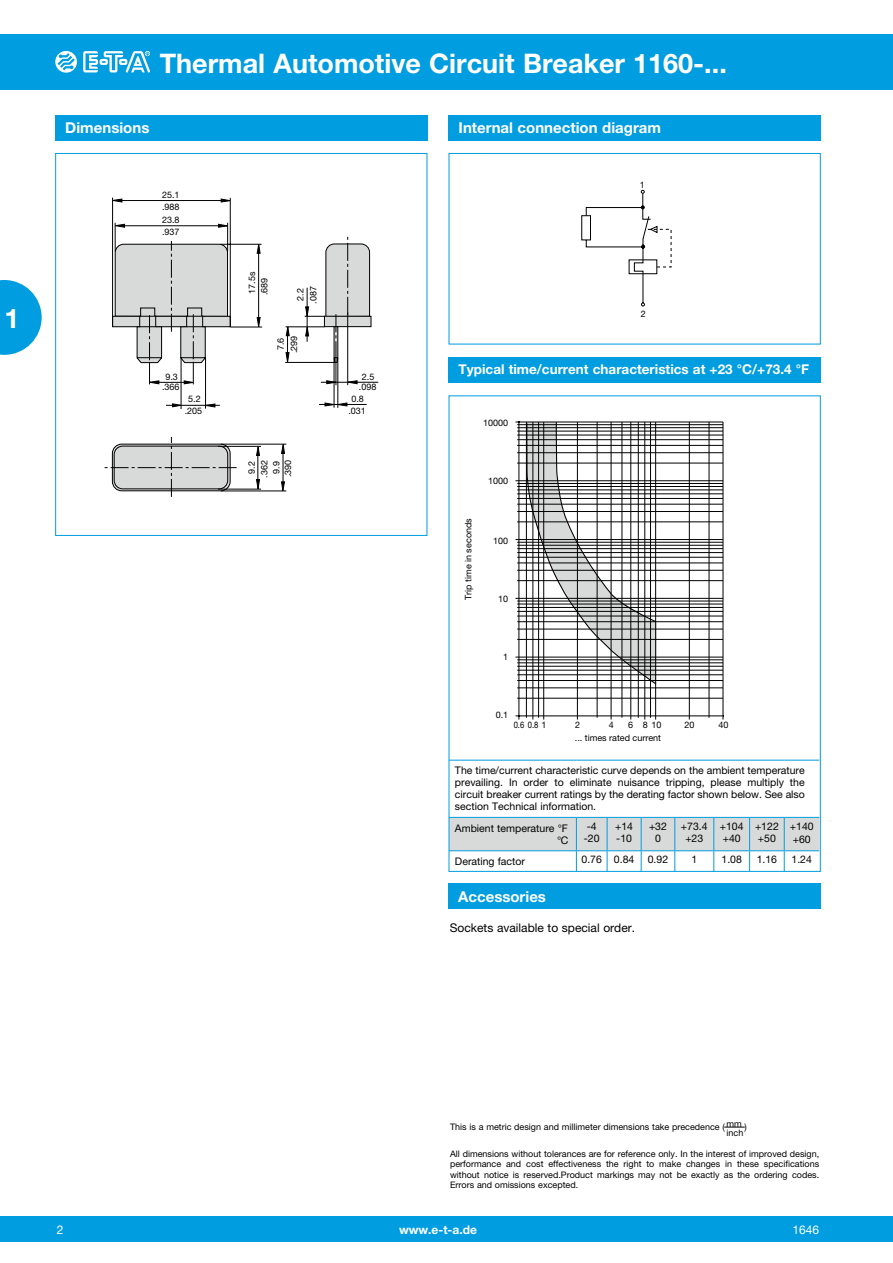
<style>
.page{position:relative;width:893px;height:1263px;background:#fff}
.page>*{position:absolute;margin:0;border:0;box-sizing:border-box;transform-origin:0 0}
.t1{font:700 27px "Helvetica Neue LT";color:#fff}
.t2{font:700 15px "Helvetica Neue LT";color:#fff}
.t3{font:700 13.5px "Helvetica Neue LT";color:#fff}
.t4{font:12px "Helvetica Neue LT";color:#000}
.t5{font:700 12px "Helvetica Neue LT";color:#fff}
.t6{font:12px "Helvetica Neue LT";color:#fff}
.t7{font:10.5px/12px "Helvetica Neue LT";color:#000}
.t8{font:9px/10.5px "Helvetica Neue LT";color:#000;text-align:justify}
.t9{font:9px "Helvetica Neue LT";color:#000;scale:.85 1}
</style>
<div class="page">
<div style="left:0;top:34px;width:893px;height:55px;background:#009de0"></div>
<div style="left:0;top:1216px;width:893px;height:26px;background:#009de0"></div>
<svg style="left:55px;top:51px;width:22px;height:22px"></svg>
<svg style="left:83px;top:51px;width:67px;height:21px"></svg>
<svg style="left:0;top:280px;width:42px;height:75px"></svg>
<hr style="left:449px;top:760px;width:127px;height:1px;background:#009de0">
<hr style="left:576px;top:760px;width:31px;height:1px;background:#009de0">
<hr style="left:607px;top:760px;width:34px;height:1px;background:#009de0">
<hr style="left:641px;top:760px;width:34px;height:1px;background:#009de0">
<hr style="left:675px;top:760px;width:39px;height:1px;background:#009de0">
<hr style="left:714px;top:760px;width:36px;height:1px;background:#009de0">
<hr style="left:750px;top:760px;width:34px;height:1px;background:#009de0">
<hr style="left:784px;top:760px;width:35px;height:1px;background:#009de0">
<svg style="left:451px;top:817px;width:368px;height:53px"></svg>
<hr style="left:515px;top:716px;width:208px;height:1px;background:#000">
<svg style="left:515px;top:422px;width:208px;height:294px"></svg>
<svg style="left:518px;top:421px;width:139px;height:299px"></svg>
<div style="left:324px;top:316px;width:47px;height:11px;border:1px solid #000"></div>
<svg style="left:104px;top:437px;width:133px;height:60px"></svg>
<hr style="left:221px;top:444px;width:65px;height:1px;background:#000">
<hr style="left:218px;top:446px;width:43px;height:1px;background:#000">
<hr style="left:218px;top:489px;width:43px;height:1px;background:#000">
<hr style="left:221px;top:491px;width:65px;height:1px;background:#000">
<div style="left:113px;top:316px;width:117px;height:11px;background:#d8d9d9"></div>
<div style="left:112px;top:316px;width:119px;height:11px;border:1px solid #000"></div>
<hr style="left:181px;top:358px;width:1px;height:51px;background:#000">
<hr style="left:230px;top:198px;width:1px;height:129px;background:#000">
<hr style="left:220px;top:244px;width:42px;height:1px;background:#000">
<hr style="left:230px;top:327px;width:32px;height:1px;background:#000">
<hr style="left:205px;top:358px;width:1px;height:51px;background:#000">
<hr style="left:166px;top:405px;width:54px;height:1px;background:#000">
<hr style="left:112px;top:198px;width:1px;height:129px;background:#000">
<hr style="left:119px;top:200px;width:105px;height:1px;background:#000">
<hr style="left:258px;top:251px;width:1px;height:69px;background:#000">
<hr style="left:347px;top:312px;width:1px;height:73px;background:#000">
<hr style="left:336px;top:350px;width:1px;height:35px;background:#000">
<hr style="left:338px;top:358px;width:1px;height:50px;background:#000">
<hr style="left:334px;top:358px;width:1px;height:50px;background:#000">
<hr style="left:285px;top:362px;width:50px;height:1px;background:#000">
<hr style="left:286px;top:327px;width:39px;height:1px;background:#000">
<hr style="left:319px;top:404px;width:48px;height:1px;background:#000">
<hr style="left:321px;top:382px;width:57px;height:1px;background:#000">
<div style="left:114px;top:446px;width:114px;height:43px;border:1px solid #000;border-radius:9px"></div>
<hr style="left:283px;top:451px;width:1px;height:34px;background:#000">
<hr style="left:258px;top:452px;width:1px;height:31px;background:#000">
<svg style="left:256px;top:446px;width:4px;height:10px"></svg>
<svg style="left:257px;top:244px;width:3px;height:10px"></svg>
<svg style="left:257px;top:317px;width:3px;height:10px"></svg>
<svg style="left:256px;top:479px;width:4px;height:10px"></svg>
<svg style="left:112px;top:199px;width:10px;height:3px"></svg>
<svg style="left:281px;top:482px;width:4px;height:9px"></svg>
<svg style="left:281px;top:444px;width:4px;height:10px"></svg>
<svg style="left:221px;top:199px;width:9px;height:3px"></svg>
<svg style="left:305px;top:236px;width:65px;height:127px"></svg>
<svg style="left:286px;top:327px;width:4px;height:35px"></svg>
<svg style="left:115px;top:223px;width:113px;height:161px"></svg>
<svg style="left:172px;top:403px;width:9px;height:4px"></svg>
<svg style="left:205px;top:404px;width:10px;height:3px"></svg>
<svg style="left:326px;top:380px;width:10px;height:4px"></svg>
<svg style="left:348px;top:380px;width:9px;height:4px"></svg>
<svg style="left:325px;top:403px;width:22px;height:3px"></svg>
<div style="left:55px;top:153px;width:372px;height:383px;border:1px solid #009de0"></div>
<svg style="left:581px;top:190px;width:90px;height:117px"></svg>
<div style="left:449px;top:153px;width:372px;height:191px;border:1px solid #009de0"></div>
<div style="left:55px;top:115px;width:372px;height:25px;background:#009de0"></div>
<div style="left:448px;top:883px;width:372px;height:26px;background:#009de0"></div>
<div style="left:449px;top:115px;width:372px;height:25px;background:#009de0"></div>
<div style="left:449px;top:357px;width:372px;height:26px;background:#009de0"></div>
<svg style="left:724px;top:1127px;width:21px;height:1px"></svg>
<h1 class="t1" style="left:4px;top:302px;width:17px">1</h1>
<h1 class="t1" style="left:160px;top:46px;width:568px">Thermal Automotive Circuit Breaker 1160-...</h1>
<h2 class="t2" style="left:65px;top:119px;width:86px">Dimensions</h2>
<p class="t8" style="left:162px;top:189px;width:19px">25.1</p>
<p class="t8" style="left:162px;top:201px;width:19px">.988</p>
<p class="t8" style="left:162px;top:226px;width:19px">.937</p>
<p class="t8" style="left:162px;top:214px;width:19px">23.8</p>
<p class="t8" style="left:165px;top:372px;width:14px">9.3</p>
<p class="t8" style="left:162px;top:382px;width:19px">.366</p>
<p class="t8" style="left:188px;top:393px;width:14px">5.2</p>
<p class="t8" style="left:185px;top:405px;width:19px">.205</p>
<p class="t8" style="left:247px;top:294px;width:24px;rotate:-90deg">17.5s</p>
<p class="t8" style="left:259px;top:295px;width:19px;rotate:-90deg">.689</p>
<p class="t8" style="left:308px;top:304px;width:19px;rotate:-90deg">.087</p>
<p class="t8" style="left:295px;top:301px;width:14px;rotate:-90deg">2.2</p>
<p class="t8" style="left:289px;top:353px;width:19px;rotate:-90deg">.299</p>
<p class="t8" style="left:275px;top:350px;width:14px;rotate:-90deg">7.6</p>
<p class="t8" style="left:259px;top:478px;width:19px;rotate:-90deg">.362</p>
<p class="t8" style="left:283px;top:477px;width:19px;rotate:-90deg">.390</p>
<p class="t8" style="left:246px;top:474px;width:14px;rotate:-90deg">9.2</p>
<p class="t8" style="left:271px;top:474px;width:14px;rotate:-90deg">9.9</p>
<p class="t8" style="left:362px;top:372px;width:14px">2.5</p>
<p class="t8" style="left:351px;top:393px;width:14px">0.8</p>
<p class="t8" style="left:359px;top:382px;width:19px">.098</p>
<p class="t8" style="left:348px;top:405px;width:19px">.031</p>
<h2 class="t2" style="left:459px;top:119px;width:204px">Internal connection diagram</h2>
<p class="t8" style="left:640px;top:180px;width:7px">1</p>
<p class="t8" style="left:641px;top:308px;width:7px">2</p>
<h3 class="t3" style="left:459px;top:361px;width:352px">Typical time/current characteristics at +23 °C/+73.4 °F</h3>
<p class="t8" style="left:483px;top:418px;width:27px">10000</p>
<p class="t8" style="left:463px;top:600px;width:83px;rotate:-90deg">Trip time in seconds</p>
<p class="t8" style="left:488px;top:476px;width:22px">1000</p>
<p class="t8" style="left:493px;top:535px;width:17px">100</p>
<p class="t8" style="left:498px;top:593px;width:12px">10</p>
<p class="t8" style="left:503px;top:652px;width:7px">1</p>
<p class="t8" style="left:496px;top:709px;width:14px">0.1</p>
<p class="t9" style="left:514px;top:719px;width:40px">0.6 0.8 1</p>
<p class="t8" style="left:575px;top:719px;width:7px">2</p>
<p class="t8" style="left:609px;top:719px;width:7px">4</p>
<p class="t8" style="left:628px;top:719px;width:35px">6 810</p>
<p class="t8" style="left:684px;top:719px;width:11px">20</p>
<p class="t8" style="left:718px;top:719px;width:12px">40</p>
<p class="t8" style="left:575px;top:732px;width:88px">... times rated current</p>
<p class="t7" style="left:455px;top:764px;width:351px;text-align:justify">The time/current characteristic curve depends on the ambient temperature prevailing. In order to eliminate nuisance tripping, please multiply the circuit breaker current ratings by the derating factor shown below. See also section Technical information.</p>
<p class="t7" style="left:455px;top:822px;width:115px;text-align:right">Ambient temperature °F °C</p>
<p class="t7" style="left:584px;top:820px;width:17px">-4 -20</p>
<p class="t7" style="left:615px;top:820px;width:19px">+14 -10</p>
<p class="t7" style="left:649px;top:820px;width:19px;text-align:center">+32<br>0</p>
<p class="t7" style="left:681px;top:820px;width:28px;text-align:center">+73.4 +23</p>
<p class="t7" style="left:720px;top:820px;width:25px">+104 +40</p>
<p class="t7" style="left:755px;top:820px;width:25px">+122 +50</p>
<p class="t7" style="left:790px;top:820px;width:25px;line-height:12.6px">+140 +60</p>
<p class="t7" style="left:455px;top:855px;width:72px">Derating factor</p>
<p class="t7" style="left:582px;top:853px;width:54px">0.76 0.84</p>
<p class="t7" style="left:648px;top:853px;width:22px">0.92</p>
<p class="t7" style="left:691px;top:853px;width:7px">1</p>
<p class="t7" style="left:721px;top:853px;width:22px">1.08</p>
<p class="t7" style="left:757px;top:853px;width:22px">1.16</p>
<p class="t7" style="left:791px;top:853px;width:22px">1.24</p>
<h2 class="t2" style="left:458px;top:887px;width:89px">Accessories</h2>
<h3 class="t4" style="left:450px;top:921px;width:187px">Sockets available to special order.</h3>
<p class="t8" style="left:450px;top:1121px;width:298px">This is a metric design and millimeter dimensions take precedence ( mm )</p>
<p class="t8" style="left:726px;top:1127px;width:18px">inch</p>
<p class="t8" style="left:450px;top:1148px;width:371px">All dimensions without tolerances are for reference only. In the interest of improved design, performance and cost effectiveness the right to make changes in these specifications without notice is reserved.Product markings may not be exactly as the ordering codes.<br>Errors and omissions excepted.</p>
<h3 class="t6" style="left:57px;top:1222px;width:8px">2</h3>
<h3 class="t5" style="left:399px;top:1222px;width:79px">www.e-t-a.de</h3>
<h3 class="t6" style="left:792px;top:1222px;width:28px">1646</h3>
</div>
